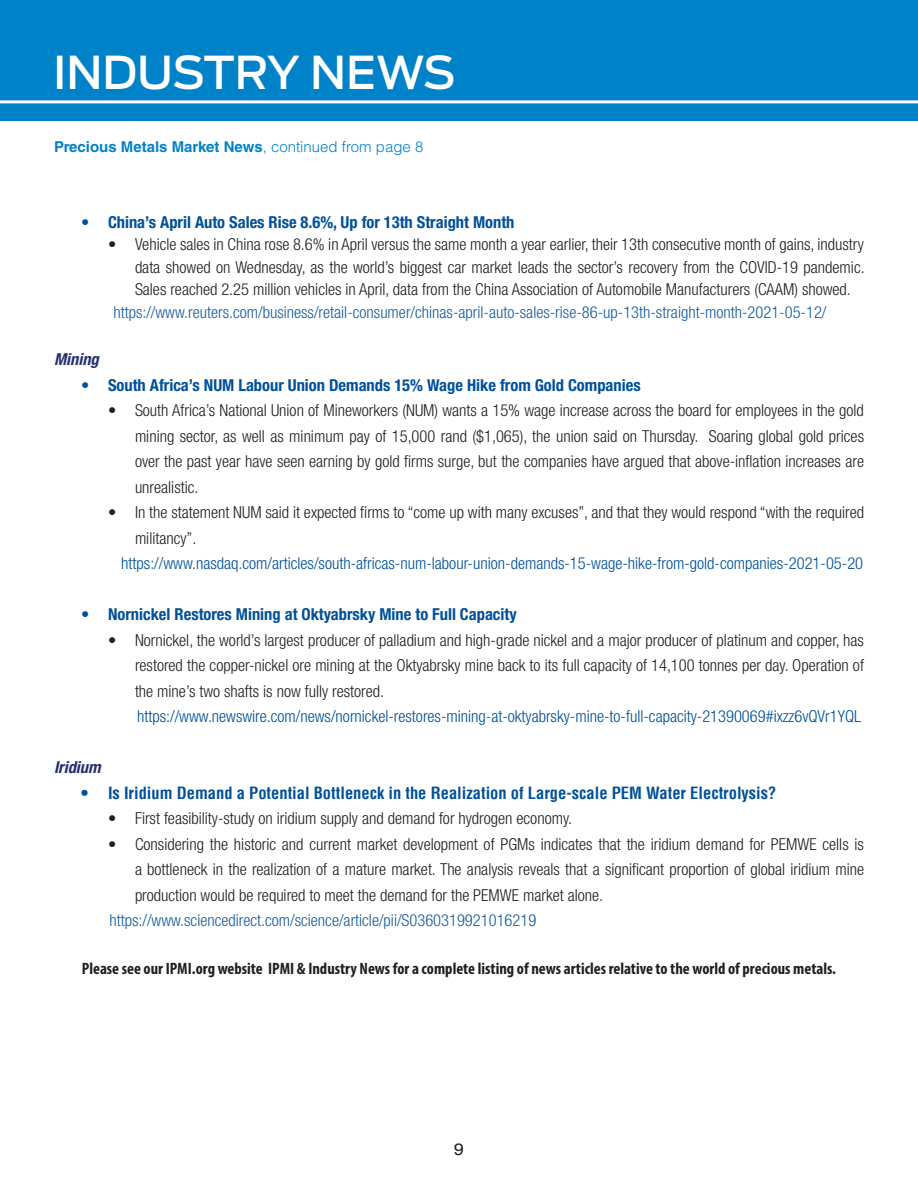
<style>
.page{position:relative;width:918px;height:1188px;background:#fff}
.page>*{position:absolute;margin:0;border:0;box-sizing:border-box;transform-origin:0 0}
.t1{font:500 45px "Ford Antenna";letter-spacing:-.005em;color:#fff}
.t2{font:300 condensed 16.5px/25.5px "Helvetica Neue LT Std";color:#231f20;text-align:justify}
.t3{font:300 condensed 16.5px "Helvetica Neue LT Std";color:#015099}
.t4{font:300 condensed 16.5px "Helvetica Neue LT Std";color:#175d9e}
.t5{font:700 condensed 16.5px "Helvetica Neue LT Std";color:#015099}
.t6{font:700 condensed 16.5px "Myriad Pro";color:#231f20}
.t7{font:700 condensed 16.5px "Helvetica";color:#015099}
.t8{font:italic 700 condensed 16.5px "Helvetica Neue LT Std";color:#25316f}
.t9{font:16.5px "Helvetica";color:#231f20;scale:1.1 1}
.t10{font:700 15px "Helvetica LT Std";color:#0082c8}
.s1{font-weight:300}
</style>
<div class="page">
<div style="left:0;top:0;width:918px;height:122px;background:#0082c8"></div>
<hr style="left:0;top:100px;width:918px;height:3px;background:#fff">
<p class="t1" style="left:53px;top:33px;width:404px">INDUSTRY NEWS</p>
<p class="t10" style="left:54px;top:138px;width:371px">Precious Metals Market News<span class="s1">, continued from page 8</span></p>
<p class="t5" style="left:81px;top:212px;width:435px">• China’s April Auto Sales Rise 8.6%, Up for 13th Straight Month</p>
<p class="t2" style="left:135px;top:233px;width:731px;line-height:22.5px;text-indent:-27px">• Vehicle sales in China rose 8.6% in April versus the same month a year earlier, their 13th consecutive month of gains, industry data showed on Wednesday, as the world’s biggest car market leads the sector’s recovery from the COVID-19 pandemic.<br>Sales reached 2.25 million vehicles in April, data from the China Association of Automobile Manufacturers (CAAM) showed.</p>
<p class="t4" style="left:113px;top:302px;width:715px">https://www.reuters.com/business/retail-consumer/chinas-april-auto-sales-rise-86-up-13th-straight-month-2021-05-12/</p>
<p class="t8" style="left:54px;top:349px;width:46px">Mining</p>
<p class="t5" style="left:81px;top:375px;width:561px">• South Africa’s NUM Labour Union Demands 15% Wage Hike from Gold Companies</p>
<p class="t2" style="left:135px;top:397px;width:731px;text-indent:-27px">• South Africa’s National Union of Mineworkers (NUM) wants a 15% wage increase across the board for employees in the gold mining sector, as well as minimum pay of 15,000 rand ($1,065), the union said on Thursday. Soaring global gold prices over the past year have seen earning by gold firms surge, but the companies have argued that above-inflation increases are unrealistic.</p>
<p class="t2" style="left:135px;top:499px;width:731px;text-indent:-27px">• In the statement NUM said it expected firms to “come up with many excuses”, and that they would respond “with the required militancy”.</p>
<p class="t3" style="left:121px;top:554px;width:743px">https://www.nasdaq.com/articles/south-africas-num-labour-union-demands-15-wage-hike-from-gold-companies-2021-05-20</p>
<p class="t5" style="left:81px;top:604px;width:437px">• Nornickel Restores Mining at Oktyabrsky Mine to Full Capacity</p>
<p class="t2" style="left:135px;top:627px;width:731px;text-indent:-27px">• Nornickel, the world’s largest producer of palladium and high-grade nickel and a major producer of platinum and copper, has restored the copper-nickel ore mining at the Oktyabrsky mine back to its full capacity of 14,100 tonnes per day. Operation of the mine’s two shafts is now fully restored.</p>
<p class="t3" style="left:137px;top:707px;width:726px">https://www.newswire.com/news/nornickel-restores-mining-at-oktyabrsky-mine-to-full-capacity-21390069#ixzz6vQVr1YQL</p>
<p class="t8" style="left:54px;top:757px;width:48px">Iridium</p>
<p class="t7" style="left:81px;top:782px;width:697px">• Is Iridium Demand a Potential Bottleneck in the Realization of Large-scale PEM Water Electrolysis?</p>
<p class="t2" style="left:108px;top:805px;width:466px">• First feasibility-study on iridium supply and demand for hydrogen economy.</p>
<p class="t2" style="left:135px;top:831px;width:731px;text-indent:-27px">• Considering the historic and current market development of PGMs indicates that the iridium demand for PEMWE cells is a bottleneck in the realization of a mature market. The analysis reveals that a significant proportion of global iridium mine production would be required to meet the demand for the PEMWE market alone.</p>
<p class="t4" style="left:109px;top:911px;width:428px">https://www.sciencedirect.com/science/article/pii/S0360319921016219</p>
<p class="t6" style="left:82px;top:958px;width:756px">Please see our IPMI.org website IPMI &amp; Industry News for a complete listing of news articles relative to the world of precious metals.</p>
<p class="t9" style="left:454px;top:1140px;width:11px">9</p>
</div>
